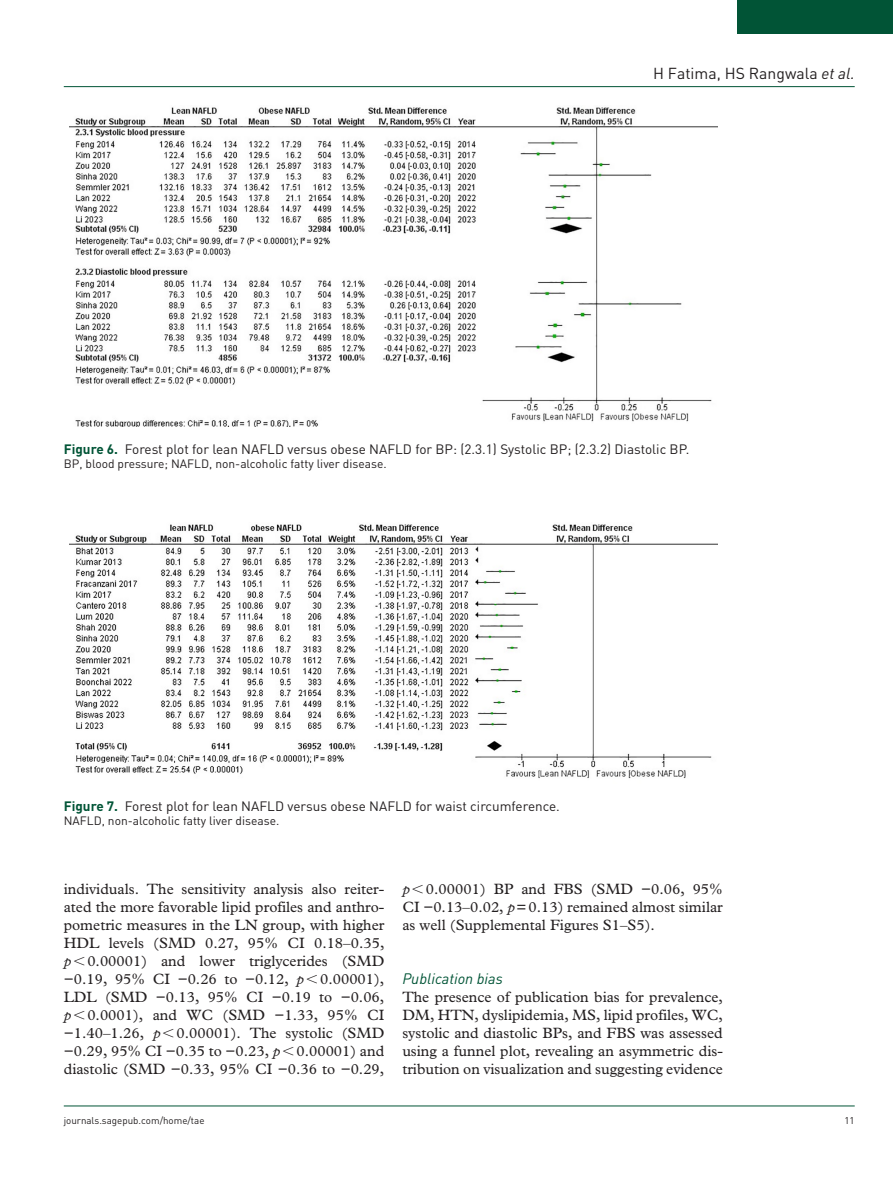
<style>
.page{position:relative;width:893px;height:1191px;background:#fff}
.page>*{position:absolute;margin:0;border:0;box-sizing:border-box;transform-origin:0 0}
.t1{font:15.75px "DIN";color:#231f20}
.t2{font:15px/18px "Plantin Std";color:#231f20;text-align:justify}
.t3{font:italic 15px "DIN";color:#015436}
.t4{font:13.5px "DIN";color:#231f20}
.t5{font:12px "DIN";color:#231f20}
.t6{font:9.75px "DIN";color:#231f20}
.s1{font-style:italic}
.s2{font-weight:700;color:#015436}
</style>
<div class="page">
<hr style="left:64px;top:86px;width:791px;height:1px;background:#015436">
<hr style="left:64px;top:1105px;width:791px;height:1px;background:#015436">
<div style="left:738px;top:0;width:155px;height:34px;background:#015436"></div>
<img style="left:69px;top:107px;width:648px;height:319px">
<img style="left:69px;top:524px;width:648px;height:255px">
<p class="t1" style="left:653px;top:63px;width:203px">H Fatima, HS Rangwala <span class="s1">et al.</span></p>
<p class="t4" style="left:64px;top:441px;width:627px"><span class="s2">Figure 6.</span> Forest plot for lean NAFLD versus obese NAFLD for BP: (2.3.1) Systolic BP; (2.3.2) Diastolic BP.</p>
<p class="t5" style="left:64px;top:456px;width:324px">BP, blood pressure; NAFLD, non-alcoholic fatty liver disease.</p>
<p class="t4" style="left:64px;top:798px;width:498px"><span class="s2">Figure 7.</span> Forest plot for lean NAFLD versus obese NAFLD for waist circumference.</p>
<p class="t5" style="left:64px;top:813px;width:217px">NAFLD, non-alcoholic fatty liver disease.</p>
<p class="t2" style="left:64px;top:880px;width:322px">individuals. The sensitivity analysis also reiter&shy;ated the more favorable lipid profiles and anthro&shy;pometric measures in the LN group, with higher HDL levels (SMD 0.27, 95% CI 0.18–0.35, <span class="s1">p</span> 0.00001) and lower triglycerides (SMD −0.19, 95% CI −0.26 to −0.12, <span class="s1">p</span> 0.00001), LDL (SMD −0.13, 95% CI −0.19 to −0.06, <span class="s1">p</span> 0.0001), and WC (SMD −1.33, 95% CI −1.40–1.26, <span class="s1">p</span> 0.00001). The systolic (SMD −0.29, 95% CI −0.35 to −0.23, <span class="s1">p</span> 0.00001) and diastolic (SMD −0.33, 95% CI −0.36 to −0.29,</p>
<p class="t2" style="left:402px;top:880px;width:322px"><span class="s1">p</span> 0.00001) BP and FBS (SMD −0.06, 95% CI −0.13–0.02, <span class="s1">p</span>=0.13) remained almost similar as well (Supplemental Figures S1–S5).</p>
<p class="t3" style="left:402px;top:969px;width:102px">Publication bias</p>
<p class="t2" style="left:402px;top:988px;width:322px">The presence of publication bias for prevalence, DM, HTN, dyslipidemia, MS, lipid profiles, WC, systolic and diastolic BPs, and FBS was assessed using a funnel plot, revealing an asymmetric dis&shy;tribution on visualization and suggesting evidence</p>
<p class="t6" style="left:64px;top:1114px;width:142px">journals.sagepub.com/home/tae</p>
<p class="t6" style="left:844px;top:1114px;width:12px">11</p>
</div>
